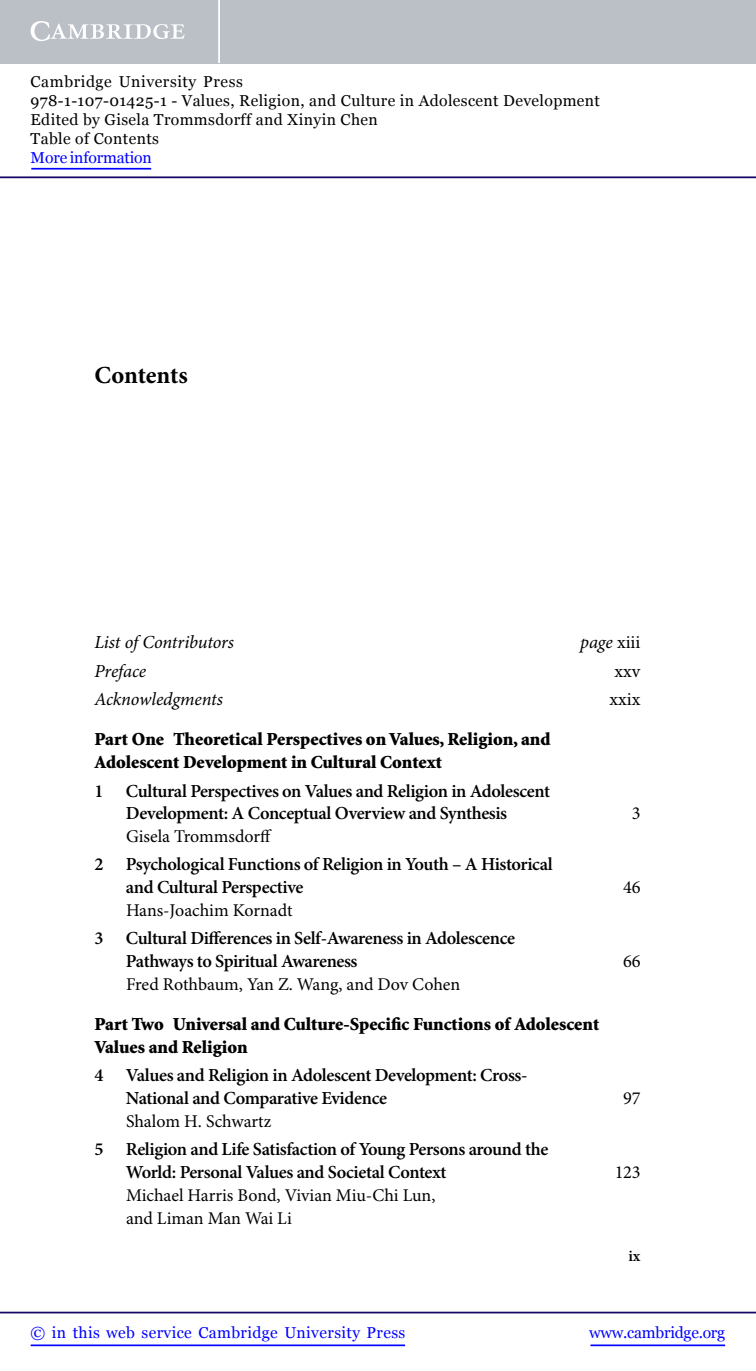
<style>
.page{position:relative;width:756px;height:1371px;background:#fff}
.page>*{position:absolute;margin:0;border:0;box-sizing:border-box;transform-origin:0 0}
.t1{font:700 24.5px "Minion Pro";color:#000}
.t2{font:600 18.38px/22.8px "Minion Pro";letter-spacing:-.025em;color:#000}
.t3{font:900 18.38px/22.8px "Minion Std";color:#000}
.t4{font:italic 18.38px "Minion Pro";letter-spacing:-.01em;color:#000}
.t5{font:18.38px "Minion Pro";letter-spacing:-.02em;color:#000}
.t6{font:17.85px/22.8px "Minion Pro";letter-spacing:-.01em;color:#000}
.t7{font:15.75px/18.9px "Georgia";letter-spacing:.025em;color:#000}
.t8{font:15.75px "Georgia";letter-spacing:.025em;color:#00f}
.t9{font:15.75px "Georgia";letter-spacing:-.015em;color:#00f}
.t10{font:15.75px "Georgia";letter-spacing:-.01em;color:#00f}
.t11{font:600 15.75px "Minion Pro";color:#000}
.s1{font-style:normal}
</style>
<div class="page">
<hr style="left:591px;top:1344px;width:134px;height:1px;background:#00f">
<hr style="left:0;top:1311px;width:756px;height:2px;background:#150666">
<hr style="left:31px;top:1344px;width:374px;height:1px;background:#00f">
<div style="left:0;top:0;width:756px;height:63px;background:#bac0c6"></div>
<svg style="left:31px;top:21px;width:154px;height:20px"></svg>
<hr style="left:218px;top:0;width:2px;height:63px;background:#fff">
<hr style="left:0;top:176px;width:756px;height:2px;background:#150666">
<hr style="left:31px;top:168px;width:120px;height:1px;background:#00f">
<p class="t7" style="left:31px;top:72px;width:571px">Cambridge University Press<br>978-1-107-01425-1 - Values, Religion, and Culture in Adolescent Development Edited by Gisela Trommsdorff and Xinyin Chen<br>Table of Contents</p>
<p class="t10" style="left:31px;top:148px;width:123px">More information</p>
<p class="t1" style="left:94px;top:360px;width:95px">Contents</p>
<p class="t4" style="left:94px;top:631px;width:141px">List of Contributors</p>
<p class="t4" style="left:580px;top:631px;width:62px">page <span class="s1">xiii</span></p>
<p class="t4" style="left:94px;top:659px;width:53px">Preface</p>
<p class="t5" style="left:615px;top:659px;width:28px">xxv</p>
<p class="t4" style="left:94px;top:688px;width:130px">Acknowledgments</p>
<p class="t5" style="left:610px;top:688px;width:32px">xxix</p>
<p class="t3" style="left:94px;top:728px;width:458px">Part One Theoretical Perspectives on Values, Religion, and<br>Adolescent Development in Cultural Context</p>
<p class="t2" style="left:126px;top:780px;width:426px;text-indent:-31px">1 Cultural Perspectives on Values and Religion in Adolescent<br>Development: A Conceptual Overview and Synthesis</p>
<p class="t5" style="left:632px;top:802px;width:10px">3</p>
<p class="t6" style="left:126px;top:825px;width:147px">Gisela Trommsdorff</p>
<p class="t2" style="left:126px;top:854px;width:428px;text-indent:-31px">2 Psychological Functions of Religion in Youth – A Historical and Cultural Perspective</p>
<p class="t6" style="left:126px;top:899px;width:168px">Hans-Joachim Kornadt</p>
<p class="t2" style="left:126px;top:927px;width:391px;text-indent:-31px">3 Cultural Differences in Self-Awareness in Adolescence<br>Pathways to Spiritual Awareness</p>
<p class="t6" style="left:126px;top:973px;width:336px">Fred Rothbaum, Yan Z. Wang, and Dov Cohen</p>
<p class="t3" style="left:94px;top:1013px;width:506px">Part Two Universal and Culture-Specific Functions of Adolescent<br>Values and Religion</p>
<p class="t2" style="left:126px;top:1064px;width:403px;text-indent:-31px">4 Values and Religion in Adolescent Development: Cross-<br>National and Comparative Evidence</p>
<p class="t6" style="left:126px;top:1110px;width:147px">Shalom H. Schwartz</p>
<p class="t2" style="left:126px;top:1138px;width:424px;text-indent:-31px">5 Religion and Life Satisfaction of Young Persons around the<br>World: Personal Values and Societal Context</p>
<p class="t6" style="left:126px;top:1184px;width:311px">Michael Harris Bond, Vivian Miu-Chi Lun, and Liman Man Wai Li</p>
<p class="t5" style="left:623px;top:876px;width:19px">46</p>
<p class="t5" style="left:623px;top:950px;width:19px">66</p>
<p class="t5" style="left:623px;top:1087px;width:19px">97</p>
<p class="t5" style="left:615px;top:1161px;width:27px">123</p>
<p class="t11" style="left:628px;top:1246px;width:14px">ix</p>
<p class="t8" style="left:31px;top:1323px;width:376px">© in this web service Cambridge University Press</p>
<p class="t9" style="left:589px;top:1323px;width:137px">www.cambridge.org</p>
</div>
